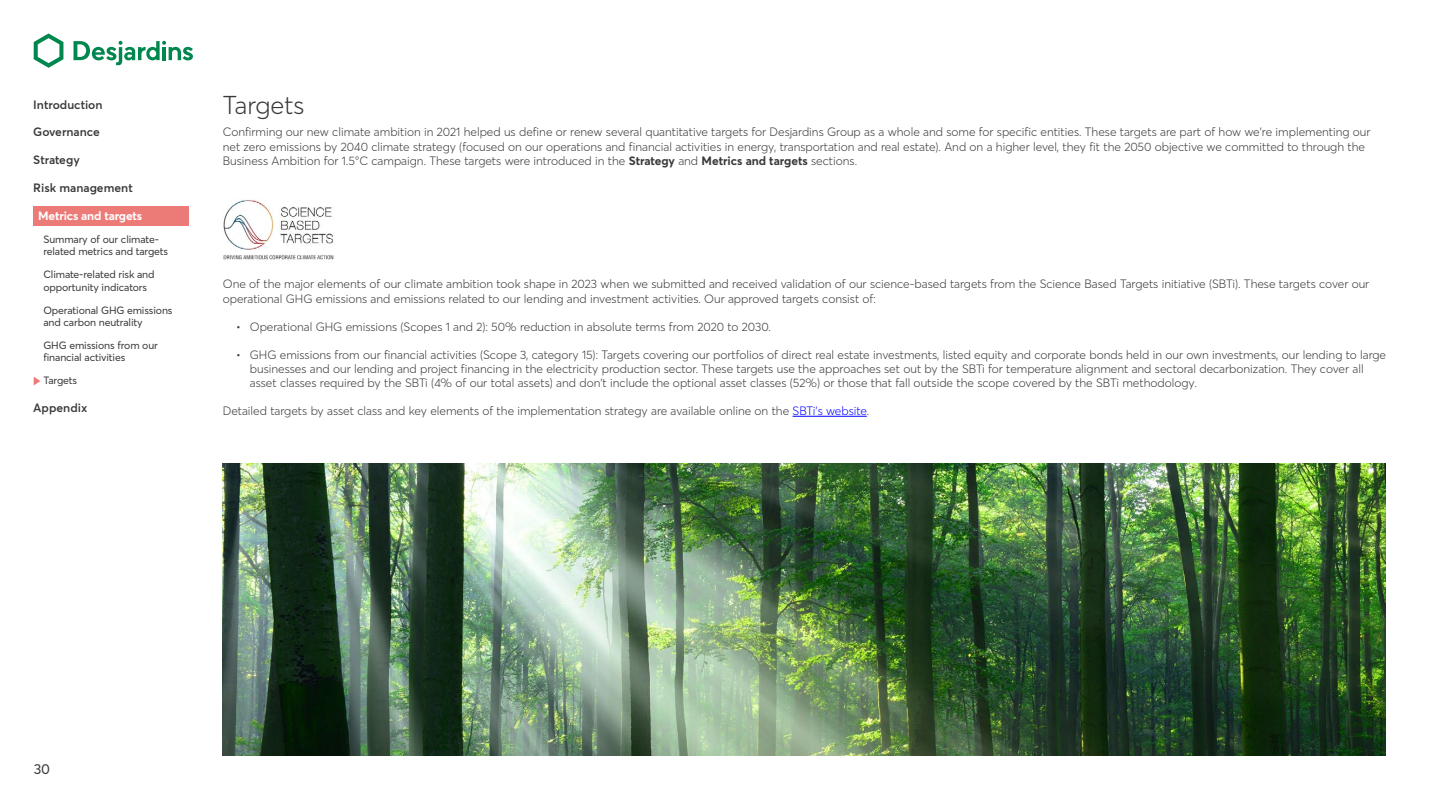
<style>
.page{position:relative;width:1440px;height:810px;background:#fff}
.page>*{position:absolute;margin:0;border:0;box-sizing:border-box;transform-origin:0 0}
.t1{font:300 25.5px "Desjardins Sans";color:#383838}
.t2{font:14.25px "Desjardins Sans";color:#383838}
.t3{font:300 12px/14.4px "Desjardins Sans";color:#383838}
.t4{font:600 12px "Desjardins Sans";color:#383838}
.t5{font:700 12px "Desjardins Sans";letter-spacing:-.01em;color:#fff}
.t6{font:10.5px/12.6px "Desjardins Sans";letter-spacing:-.01em;color:#383838}
.s1{font-weight:700}
.s2{color:#00f}
</style>
<div class="page">
<hr style="left:793px;top:416px;width:74px;height:1px;background:#00f">
<svg style="left:34px;top:33px;width:29px;height:35px"></svg>
<svg style="left:74px;top:41px;width:119px;height:24px"></svg>
<div style="left:33px;top:206px;width:156px;height:20px;background:#ec7b78"></div>
<img style="left:223px;top:200px;width:111px;height:60px">
<svg style="left:34px;top:377px;width:6px;height:8px"></svg>
<img style="left:223px;top:463px;width:1163px;height:293px">
<p class="t4" style="left:33px;top:97px;width:71px">Introduction</p>
<h1 class="t1" style="left:223px;top:90px;width:83px">Targets</h1>
<p class="t4" style="left:33px;top:125px;width:68px">Governance</p>
<p class="t3" style="left:223px;top:125px;width:1149px">Confirming our new climate ambition in 2021 helped us define or renew several quantitative targets for Desjardins Group as a whole and some for specific entities. These targets are part of how we're implementing our net zero emissions by 2040 climate strategy (focused on our operations and financial activities in energy, transportation and real estate). And on a higher level, they fit the 2050 objective we committed to through the</p>
<p class="t4" style="left:33px;top:153px;width:48px">Strategy</p>
<p class="t3" style="left:223px;top:154px;width:636px">Business Ambition for 1.5°C campaign. These targets were introduced in the <span class="s1">Strategy</span> and <span class="s1">Metrics and targets</span> sections.</p>
<p class="t4" style="left:33px;top:181px;width:101px">Risk management</p>
<p class="t5" style="left:38px;top:208px;width:106px">Metrics and targets</p>
<p class="t6" style="left:43px;top:233px;width:126px">Summary of our climate&shy;related metrics and targets</p>
<p class="t6" style="left:43px;top:268px;width:113px">Climate-related risk and opportunity indicators</p>
<p class="t3" style="left:223px;top:277px;width:1148px">One of the major elements of our climate ambition took shape in 2023 when we submitted and received validation of our science-based targets from the Science Based Targets initiative (SBTi). These targets cover our operational GHG emissions and emissions related to our lending and investment activities. Our approved targets consist of:</p>
<p class="t6" style="left:43px;top:304px;width:131px">Operational GHG emissions and carbon neutrality</p>
<p class="t3" style="left:236px;top:319px;width:536px">• Operational GHG emissions (Scopes 1 and 2): 50% reduction in absolute terms from 2020 to 2030.</p>
<p class="t6" style="left:43px;top:339px;width:116px">GHG emissions from our financial activities</p>
<p class="t3" style="left:250px;top:347px;width:1138px;text-indent:-14px">• GHG emissions from our financial activities (Scope 3, category 15): Targets covering our portfolios of direct real estate investments, listed equity and corporate bonds held in our own investments, our lending to large businesses and our lending and project financing in the electricity production sector. These targets use the approaches set out by the SBTi for temperature alignment and sectoral decarbonization. They cover all</p>
<p class="t6" style="left:43px;top:374px;width:35px">Targets</p>
<p class="t3" style="left:250px;top:376px;width:949px">asset classes required by the SBTi (4% of our total assets) and don't include the optional asset classes (52%) or those that fall outside the scope covered by the SBTi methodology.</p>
<p class="t4" style="left:33px;top:400px;width:56px">Appendix</p>
<p class="t3" style="left:223px;top:404px;width:648px">Detailed targets by asset class and key elements of the implementation strategy are available online on the <span class="s2">SBTi's website</span>.</p>
<p class="t2" style="left:34px;top:760px;width:18px">30</p>
</div>
